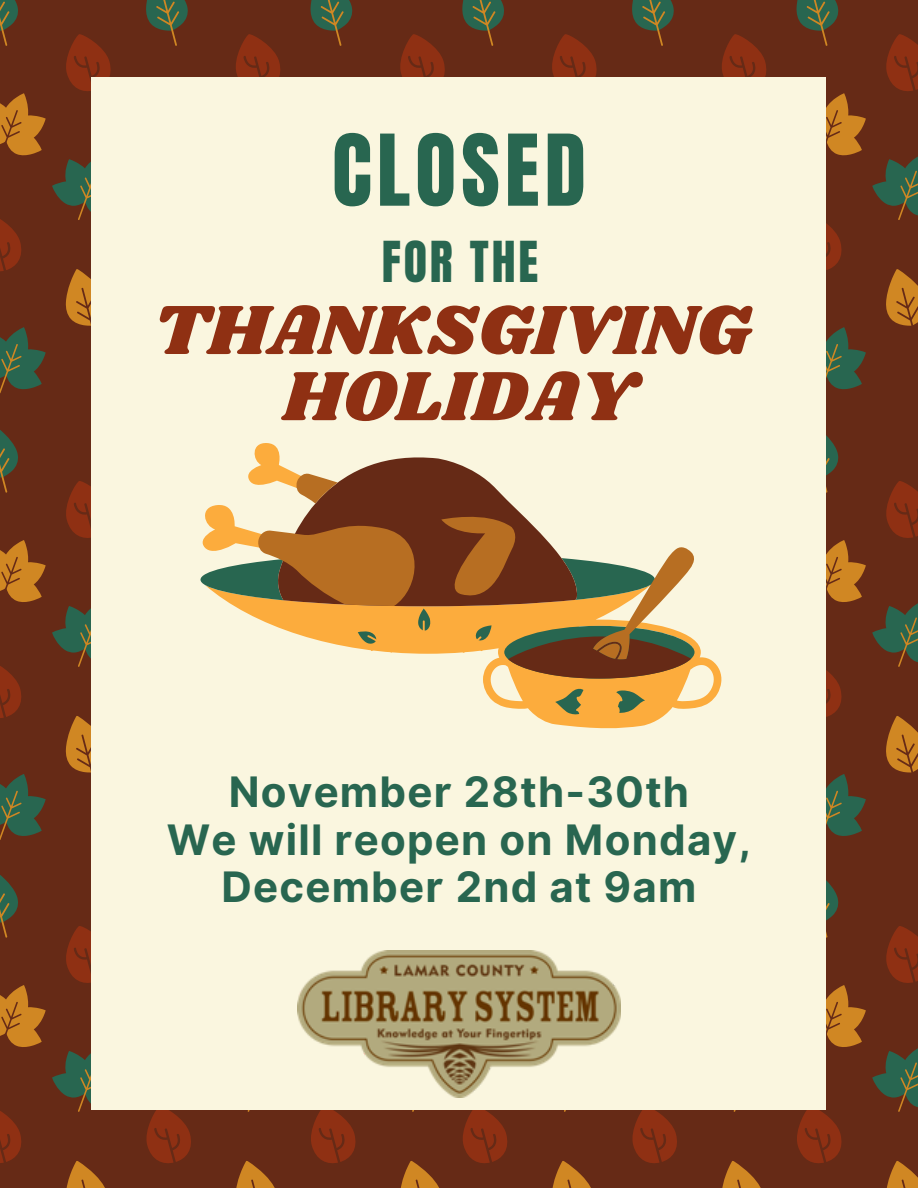
<style>
.page{position:relative;width:918px;height:1188px;background:#662a16}
.page>*{position:absolute;margin:0;border:0;box-sizing:border-box;transform-origin:0 0}
.t1{font:84px "Anton";letter-spacing:.06em;color:#286650}
.t2{font:72.15px/66.2px "Shrikhand";color:#8f3013;text-align:center}
.t3{font:48px "Anton";letter-spacing:.06em;color:#286650}
.t4{font:700 42px/47.2px "Inter";letter-spacing:.03em;color:#286650;text-align:center}
</style>
<div class="page">
<svg style="left:552px;top:34px;width:45px;height:43px"></svg>
<svg style="left:632px;top:0;width:42px;height:46px"></svg>
<svg style="left:722px;top:34px;width:45px;height:43px"></svg>
<svg style="left:826px;top:327px;width:40px;height:63px"></svg>
<svg style="left:796px;top:0;width:43px;height:46px"></svg>
<svg style="left:826px;top:93px;width:40px;height:63px"></svg>
<svg style="left:826px;top:223px;width:16px;height:47px"></svg>
<svg style="left:872px;top:156px;width:46px;height:64px"></svg>
<svg style="left:886px;top:269px;width:32px;height:57px"></svg>
<svg style="left:886px;top:34px;width:32px;height:57px"></svg>
<svg style="left:0;top:327px;width:46px;height:66px"></svg>
<svg style="left:0;top:0;width:18px;height:46px"></svg>
<svg style="left:0;top:93px;width:46px;height:63px"></svg>
<svg style="left:0;top:219px;width:22px;height:53px"></svg>
<svg style="left:52px;top:154px;width:40px;height:67px"></svg>
<svg style="left:66px;top:269px;width:26px;height:72px"></svg>
<svg style="left:66px;top:34px;width:45px;height:68px"></svg>
<svg style="left:146px;top:0;width:42px;height:46px"></svg>
<svg style="left:236px;top:34px;width:45px;height:43px"></svg>
<svg style="left:310px;top:0;width:43px;height:46px"></svg>
<svg style="left:400px;top:0;width:104px;height:77px"></svg>
<svg style="left:0;top:774px;width:46px;height:66px"></svg>
<svg style="left:0;top:430px;width:18px;height:63px"></svg>
<svg style="left:0;top:540px;width:46px;height:62px"></svg>
<svg style="left:0;top:666px;width:22px;height:52px"></svg>
<svg style="left:52px;top:601px;width:40px;height:66px"></svg>
<svg style="left:66px;top:715px;width:26px;height:73px"></svg>
<svg style="left:66px;top:480px;width:26px;height:69px"></svg>
<svg style="left:826px;top:774px;width:40px;height:62px"></svg>
<svg style="left:826px;top:435px;width:13px;height:58px"></svg>
<svg style="left:826px;top:540px;width:40px;height:62px"></svg>
<svg style="left:826px;top:670px;width:16px;height:47px"></svg>
<svg style="left:872px;top:603px;width:46px;height:64px"></svg>
<svg style="left:886px;top:716px;width:32px;height:57px"></svg>
<svg style="left:886px;top:481px;width:32px;height:57px"></svg>
<svg style="left:0;top:875px;width:18px;height:63px"></svg>
<svg style="left:0;top:985px;width:46px;height:62px"></svg>
<svg style="left:0;top:1111px;width:22px;height:52px"></svg>
<svg style="left:52px;top:1046px;width:40px;height:66px"></svg>
<svg style="left:66px;top:1161px;width:39px;height:27px"></svg>
<svg style="left:66px;top:925px;width:26px;height:69px"></svg>
<svg style="left:146px;top:1110px;width:45px;height:53px"></svg>
<svg style="left:236px;top:1161px;width:39px;height:27px"></svg>
<svg style="left:311px;top:1110px;width:45px;height:53px"></svg>
<svg style="left:401px;top:1110px;width:107px;height:78px"></svg>
<svg style="left:552px;top:1161px;width:39px;height:27px"></svg>
<svg style="left:632px;top:1110px;width:45px;height:53px"></svg>
<svg style="left:722px;top:1161px;width:39px;height:27px"></svg>
<svg style="left:826px;top:880px;width:13px;height:58px"></svg>
<svg style="left:826px;top:985px;width:40px;height:62px"></svg>
<svg style="left:797px;top:1110px;width:45px;height:53px"></svg>
<svg style="left:872px;top:1048px;width:46px;height:64px"></svg>
<svg style="left:887px;top:1161px;width:31px;height:27px"></svg>
<svg style="left:886px;top:926px;width:32px;height:57px"></svg>
<div style="left:92px;top:77px;width:734px;height:1033px;background:#faf6df"></div>
<svg style="left:571px;top:644px;width:150px;height:85px"></svg>
<svg style="left:200px;top:443px;width:464px;height:283px"></svg>
<svg style="left:257px;top:473px;width:441px;height:186px"></svg>
<img style="left:297px;top:950px;width:323px;height:148px">
<h1 class="t1" style="left:332px;top:110px;width:255px">CLOSED</h1>
<h1 class="t3" style="left:382px;top:228px;width:158px">FOR THE</h1>
<p class="t2" style="left:153px;top:300px;width:598px">THANKSGIVING<br>HOLIDAY</p>
<h2 class="t4" style="left:229px;top:769px;width:462px">November 28th-30th</h2>
<p class="t4" style="left:167px;top:816px;width:586px">We will reopen on Monday,<br>December 2nd at 9am</p>
</div>
